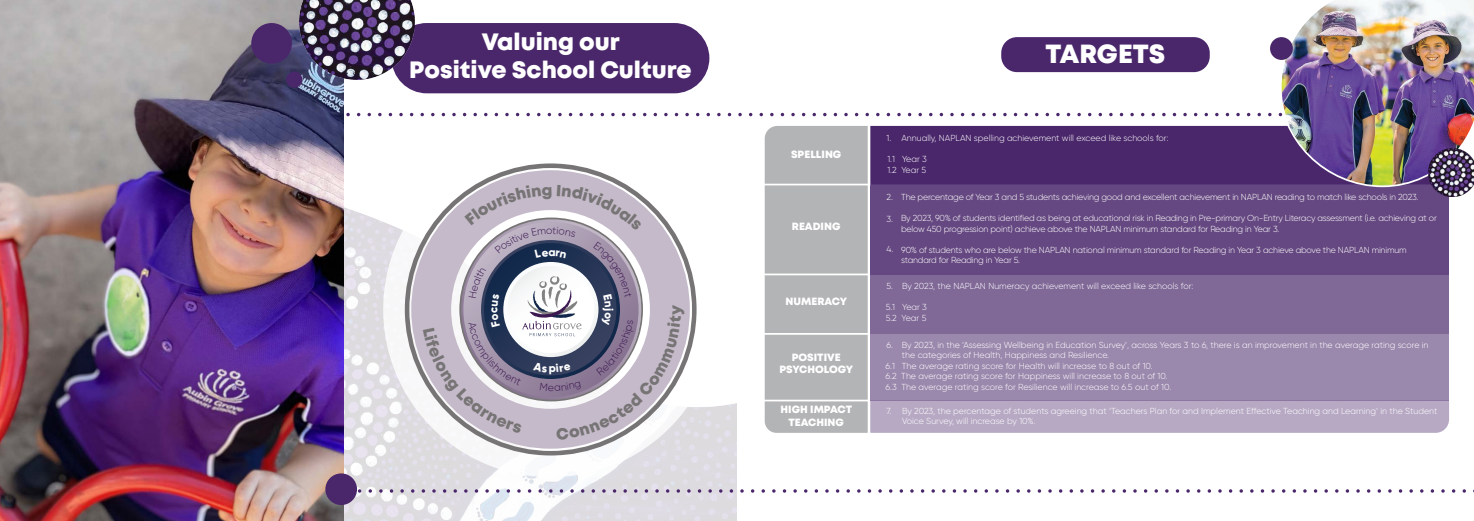
<style>
.page{position:relative;width:1474px;height:521px;background:#fff}
.page>*{position:absolute;margin:0;border:0;box-sizing:border-box;transform-origin:0 0}
.t1{font:26.25px "Mont Heavy DEMO";letter-spacing:-.005em;color:#fff}
.t2{font:23.62px "Mont Heavy DEMO";color:#fff}
.t3{font:10.5px "Mont Heavy DEMO";color:#fff}
.t4{font:300 8.75px/10.5px "Gilroy";color:#fff}
.t5{font:300 8.75px/10.5px "Gilroy";letter-spacing:-.02em;color:#fff}
</style>
<div class="page">
<img style="left:343px;top:171px;width:394px;height:350px">
<div style="left:383px;top:142px;width:335px;height:335px;background:#fff;border-radius:50%"></div>
<svg style="left:405px;top:163px;width:291px;height:292px"></svg>
<div style="left:391px;top:23px;width:318px;height:70px;background:#4a276b;border-radius:35px"></div>
<svg style="left:343px;top:113px;width:929px;height:3px"></svg>
<svg style="left:357px;top:489px;width:1117px;height:4px"></svg>
<img style="left:0;top:0;width:343px;height:521px">
<img style="left:299px;top:0;width:115px;height:80px">
<div style="left:251px;top:23px;width:41px;height:41px;background:#4a276b;border-radius:50%"></div>
<div style="left:325px;top:473px;width:32px;height:32px;background:#4a276b;border-radius:50%"></div>
<div style="left:286px;top:71px;width:16px;height:17px;background:#4a276b;border-radius:50%"></div>
<div style="left:870px;top:275px;width:578px;height:59px;background:#806897"></div>
<div style="left:1001px;top:37px;width:208px;height:35px;background:#4a276b;border-radius:16px"></div>
<div style="left:870px;top:126px;width:407px;height:58px;background:#4a276b"></div>
<div style="left:870px;top:184px;width:578px;height:91px;background:#654881"></div>
<div style="left:764px;top:126px;width:103px;height:307px;background:#b3b4b5"></div>
<div style="left:870px;top:334px;width:578px;height:66px;background:#9b88ad"></div>
<div style="left:870px;top:400px;width:578px;height:33px;background:#b7a9c4"></div>
<hr style="left:736px;top:184px;width:134px;height:1px;background:#fff">
<hr style="left:736px;top:274px;width:133px;height:1px;background:#fff">
<hr style="left:735px;top:333px;width:133px;height:2px;background:#fff">
<hr style="left:735px;top:400px;width:133px;height:1px;background:#fff">
<img style="left:1277px;top:0;width:196px;height:188px">
<img style="left:1428px;top:148px;width:45px;height:48px">
<div style="left:1269px;top:37px;width:23px;height:23px;background:#4a276b;border-radius:50%"></div>
<svg style="left:423px;top:185px;width:261px;height:255px"></svg>
<p class="t2" style="left:482px;top:28px;width:139px">Valuing our</p>
<p class="t2" style="left:409px;top:57px;width:284px">Positive School Culture</p>
<p class="t3" style="left:791px;top:148px;width:52px">SPELLING</p>
<p class="t3" style="left:792px;top:221px;width:50px">READING</p>
<p class="t3" style="left:785px;top:295px;width:63px">NUMERACY</p>
<p class="t3" style="left:791px;top:351px;width:51px">POSITIVE</p>
<p class="t3" style="left:779px;top:363px;width:75px">PSYCHOLOGY</p>
<p class="t3" style="left:780px;top:404px;width:73px">HIGH IMPACT</p>
<p class="t3" style="left:788px;top:416px;width:57px">TEACHING</p>
<p class="t1" style="left:1045px;top:39px;width:121px">TARGETS</p>
<p class="t4" style="left:901px;top:133px;width:269px">Annually, NAPLAN spelling achievement will exceed like schools for:</p>
<p class="t5" style="left:887px;top:154px;width:41px">1.1 Year 3</p>
<p class="t5" style="left:901px;top:192px;width:518px">The percentage of Year 3 and 5 students achieving good and excellent achievement in NAPLAN reading to match like schools in 2023.</p>
<p class="t5" style="left:901px;top:213px;width:537px">By 2023, 90% of students identified as being at educational risk in Reading in Pre-primary On-Entry Literacy assessment (i.e. achieving at or below 450 progression point) achieve above the NAPLAN minimum standard for Reading in Year 3.</p>
<p class="t5" style="left:901px;top:244px;width:507px">90% of students who are below the NAPLAN national minimum standard for Reading in Year 3 achieve above the NAPLAN minimum standard for Reading in Year 5.</p>
<p class="t4" style="left:902px;top:281px;width:293px">By 2023, the NAPLAN Numeracy achievement will exceed like schools for:</p>
<p class="t5" style="left:885px;top:302px;width:43px">5.1 Year 3</p>
<p class="t5" style="left:885px;top:312px;width:42px">5.2 Year 5</p>
<p class="t4" style="left:902px;top:339px;width:528px">By 2023, in the ‘Assessing Wellbeing in Education Survey’, across Years 3 to 6, there is an improvement in the average rating score in the categories of Health, Happiness and Resilience.</p>
<p class="t4" style="left:885px;top:360px;width:268px">6.1 The average rating score for Health will increase to 8 out of 10.</p>
<p class="t4" style="left:885px;top:371px;width:283px">6.2 The average rating score for Happiness will increase to 8 out of 10.</p>
<p class="t4" style="left:885px;top:381px;width:287px">6.3 The average rating score for Resilience will increase to 6.5 out of 10.</p>
<p class="t4" style="left:902px;top:405px;width:537px">By 2023, the percentage of students agreeing that ‘Teachers Plan for and Implement Effective Teaching and Learning’ in the Student<br>Voice Survey, will increase by 10%.</p>
<p class="t5" style="left:886px;top:133px;width:6px">1.</p>
<p class="t5" style="left:887px;top:164px;width:40px">1.2 Year 5</p>
<p class="t5" style="left:886px;top:192px;width:8px">2.</p>
<p class="t5" style="left:886px;top:213px;width:8px">3.</p>
<p class="t5" style="left:886px;top:244px;width:8px">4.</p>
<p class="t5" style="left:886px;top:281px;width:8px">5.</p>
<p class="t5" style="left:886px;top:339px;width:8px">6.</p>
<p class="t5" style="left:886px;top:405px;width:6px">7.</p>
</div>
